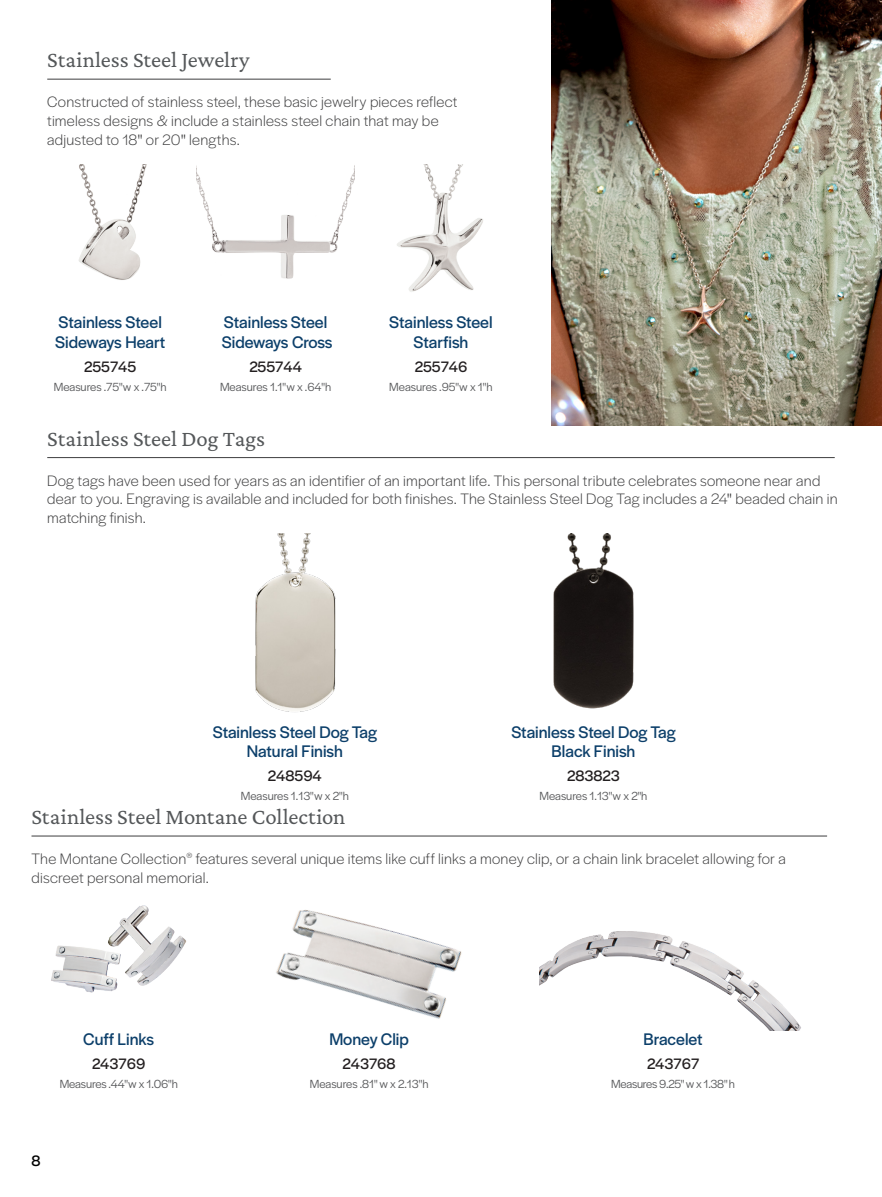
<style>
.page{position:relative;width:882px;height:1197px;background:#fff}
.page>*{position:absolute;margin:0;border:0;box-sizing:border-box;transform-origin:0 0}
.t1{font:22.75px "Crimson Pro";color:#545759}
.Engrave_Names{font:17.5px/19.2px "Halyard Display";color:#0c3f6a;text-align:center}
.Fruity_Caption_2_no_rule{font:300 15.75px/18.9px "Halyard Display";letter-spacing:.015em;color:#3e3e3f}
.JDE__for_Engraved{font:15.75px "Halyard Display";color:#231f20}
.t2{font:15.75px "Halyard Display";color:#000}
.measurements{font:12.25px "Halyard Display";letter-spacing:-.005em;color:#57585a}
.s1{font-weight:400}
</style>
<div class="page">
<img style="left:78px;top:165px;width:69px;height:115px">
<img style="left:397px;top:165px;width:86px;height:127px">
<img style="left:197px;top:169px;width:157px;height:110px">
<hr style="left:47px;top:79px;width:284px;height:1px;background:#3e3e3f">
<img style="left:51px;top:905px;width:136px;height:88px">
<img style="left:276px;top:910px;width:186px;height:109px">
<img style="left:539px;top:931px;width:262px;height:99px">
<hr style="left:32px;top:836px;width:795px;height:1px;background:#3e3e3f">
<img style="left:551px;top:0;width:331px;height:425px">
<hr style="left:47px;top:457px;width:788px;height:1px;background:#3e3e3f">
<img style="left:255px;top:533px;width:81px;height:179px">
<img style="left:553px;top:533px;width:81px;height:176px">
<p class="t1" style="left:47px;top:46px;width:204px">Stainless Steel Jewelry</p>
<p class="Fruity_Caption_2_no_rule" style="left:47px;top:91px;width:412px">Constructed of stainless steel, these basic jewelry pieces reflect timeless designs &amp; include a stainless steel chain that may be adjusted to 18<span class="s1">"</span> or 20<span class="s1">"</span> lengths.</p>
<p class="Engrave_Names" style="left:55px;top:312px;width:112px;text-align:left">Stainless Steel<br>Sideways Heart</p>
<p class="JDE__for_Engraved" style="left:84px;top:355px;width:54px">255745</p>
<p class="measurements" style="left:54px;top:378px;width:114px">Measures .75"w x .75"h</p>
<p class="Engrave_Names" style="left:222px;top:312px;width:112px;text-align:left">Stainless Steel<br>Sideways Cross</p>
<p class="JDE__for_Engraved" style="left:249px;top:355px;width:54px">255744</p>
<p class="measurements" style="left:220px;top:378px;width:113px">Measures 1.1"w x .64"h</p>
<p class="Engrave_Names" style="left:389px;top:312px;width:105px">Stainless Steel<br>Starfish</p>
<p class="JDE__for_Engraved" style="left:415px;top:355px;width:54px">255746</p>
<p class="measurements" style="left:389px;top:378px;width:105px">Measures .95"w x 1"h</p>
<p class="t1" style="left:47px;top:424px;width:219px">Stainless Steel Dog Tags</p>
<p class="Fruity_Caption_2_no_rule" style="left:47px;top:470px;width:792px">Dog tags have been used for years as an identifier of an important life. This personal tribute celebrates someone near and dear to you. Engraving is available and included for both finishes. The Stainless Steel Dog Tag includes a 24<span class="s1">"</span> beaded chain in matching finish.</p>
<p class="Engrave_Names" style="left:213px;top:721px;width:166px">Stainless Steel Dog Tag<br>Natural Finish</p>
<p class="JDE__for_Engraved" style="left:268px;top:764px;width:55px">248594</p>
<p class="measurements" style="left:241px;top:787px;width:109px">Measures 1.13"w x 2"h</p>
<p class="Engrave_Names" style="left:511px;top:721px;width:166px">Stainless Steel Dog Tag<br>Black Finish</p>
<p class="JDE__for_Engraved" style="left:567px;top:764px;width:54px">283823</p>
<p class="measurements" style="left:539px;top:787px;width:109px">Measures 1.13"w x 2"h</p>
<p class="t1" style="left:32px;top:802px;width:315px">Stainless Steel Montane Collection</p>
<p class="Fruity_Caption_2_no_rule" style="left:32px;top:848px;width:756px">The Montane Collection<sup>®</sup> features several unique items like cuff links a money clip, or a chain link bracelet allowing for a discreet personal memorial.</p>
<p class="Engrave_Names" style="left:83px;top:1029px;width:72px">Cuff Links</p>
<p class="JDE__for_Engraved" style="left:92px;top:1053px;width:55px">243769</p>
<p class="measurements" style="left:60px;top:1076px;width:120px">Measures .44"w x 1.06"h</p>
<p class="t2" style="left:32px;top:1149px;width:11px">8</p>
<p class="Engrave_Names" style="left:329px;top:1029px;width:81px">Money Clip</p>
<p class="JDE__for_Engraved" style="left:343px;top:1053px;width:55px">243768</p>
<p class="measurements" style="left:310px;top:1076px;width:120px">Measures .81" w x 2.13"h</p>
<p class="Engrave_Names" style="left:644px;top:1029px;width:61px">Bracelet</p>
<p class="JDE__for_Engraved" style="left:647px;top:1053px;width:54px">243767</p>
<p class="measurements" style="left:611px;top:1076px;width:125px">Measures 9.25" w x 1.38" h</p>
</div>
